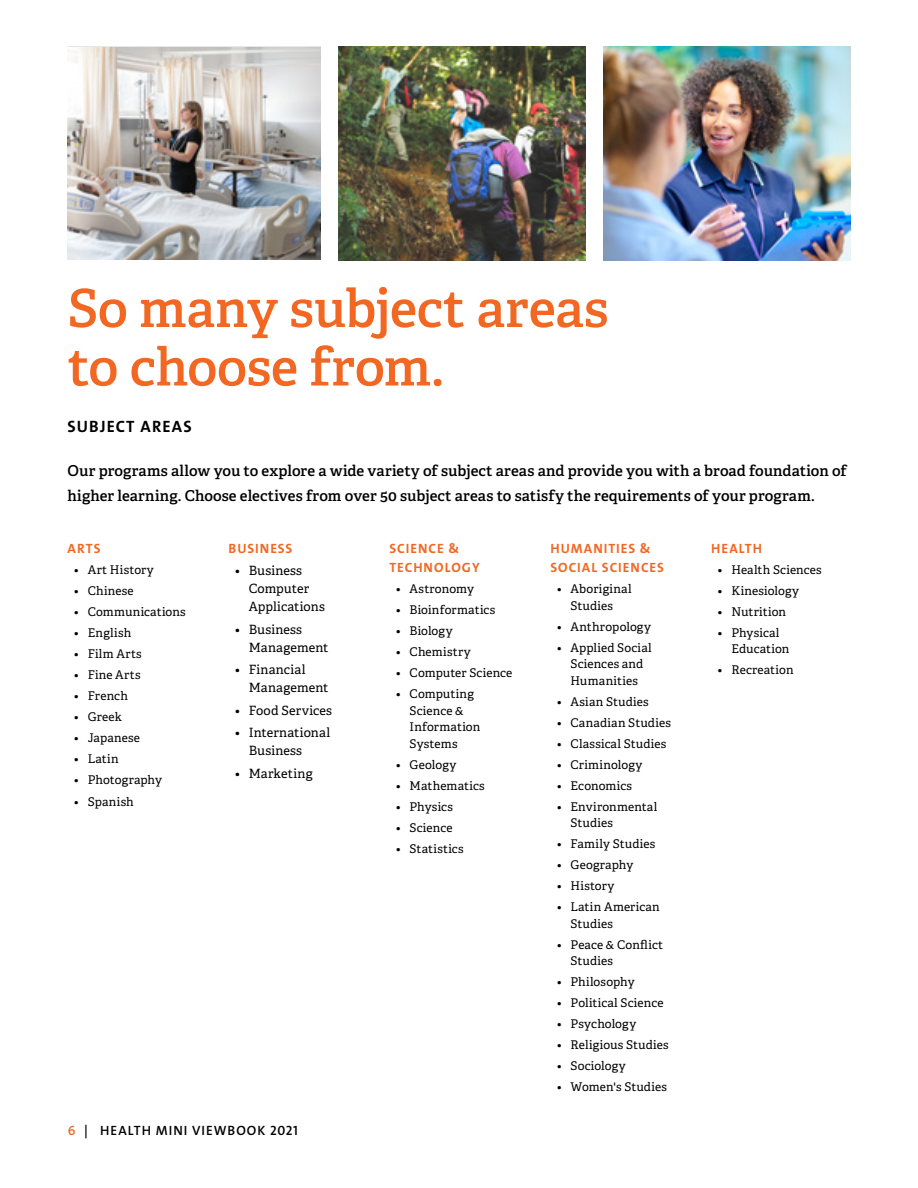
<style>
.page{position:relative;width:918px;height:1188px;background:#fff}
.page>*{position:absolute;margin:0;border:0;box-sizing:border-box;transform-origin:0 0}
.t1{font:600 52.5px/58.5px "Adelle";letter-spacing:-.01em;color:#f26722}
.t2{font:700 16.5px "The Sans Os F";letter-spacing:.07em;color:#000}
.t3{font:600 15px/25.5px "Adelle";letter-spacing:.005em;color:#000}
.t4{font:700 13.5px/19.5px "The Sans Os F";letter-spacing:.075em;color:#f26722}
.t5{font:600 13.5px "The Sans Os F";letter-spacing:.07em;color:#000}
.t6{font:12.75px/18px "Adelle";letter-spacing:.01em;color:#000}
.t7{font:12px/16.5px "Adelle";letter-spacing:.01em;color:#000}
.s1{color:#f26722}
</style>
<div class="page">
<img style="left:68px;top:47px;width:253px;height:212px">
<img style="left:339px;top:46px;width:247px;height:214px">
<img style="left:603px;top:46px;width:247px;height:214px">
<h1 class="t1" style="left:68px;top:280px;width:543px">So many subject areas to choose from.</h1>
<h2 class="t2" style="left:68px;top:416px;width:126px">SUBJECT AREAS</h2>
<p class="t3" style="left:68px;top:458px;width:781px">Our programs allow you to explore a wide variety of subject areas and provide you with a broad foundation of higher learning. Choose electives from over 50 subject areas to satisfy the requirements of your program.</p>
<p class="t4" style="left:68px;top:538px;width:34px">ARTS</p>
<p class="t7" style="left:74px;top:561px;width:81px">• Art History</p>
<p class="t7" style="left:74px;top:582px;width:61px">• Chinese</p>
<p class="t7" style="left:74px;top:603px;width:113px">• Communications</p>
<p class="t7" style="left:74px;top:624px;width:58px">• English</p>
<p class="t7" style="left:74px;top:645px;width:69px">• Film Arts</p>
<p class="t7" style="left:74px;top:666px;width:68px">• Fine Arts</p>
<p class="t7" style="left:74px;top:687px;width:55px">• French</p>
<p class="t7" style="left:74px;top:708px;width:49px">• Greek</p>
<p class="t7" style="left:74px;top:729px;width:67px">• Japanese</p>
<p class="t7" style="left:74px;top:750px;width:46px">• Latin</p>
<p class="t7" style="left:74px;top:771px;width:89px">• Photography</p>
<p class="t7" style="left:74px;top:794px;width:61px">• Spanish</p>
<p class="t4" style="left:389px;top:538px;width:92px">SCIENCE &amp;<br>TECHNOLOGY</p>
<p class="t7" style="left:396px;top:581px;width:79px">• Astronomy</p>
<p class="t7" style="left:396px;top:602px;width:101px">• Bioinformatics</p>
<p class="t7" style="left:396px;top:623px;width:58px">• Biology</p>
<p class="t7" style="left:396px;top:644px;width:76px">• Chemistry</p>
<p class="t7" style="left:396px;top:665px;width:118px">• Computer Science</p>
<p class="t7" style="left:410px;top:686px;width:72px;text-indent:-14px">• Computing<br>Science &amp;<br>Information<br>Systems</p>
<p class="t7" style="left:396px;top:756px;width:62px">• Geology</p>
<p class="t7" style="left:396px;top:777px;width:90px">• Mathematics</p>
<p class="t7" style="left:396px;top:798px;width:58px">• Physics</p>
<p class="t7" style="left:396px;top:819px;width:58px">• Science</p>
<p class="t7" style="left:396px;top:840px;width:69px">• Statistics</p>
<p class="t4" style="left:550px;top:538px;width:115px">HUMANITIES &amp;<br>SOCIAL SCIENCES</p>
<p class="t7" style="left:557px;top:581px;width:76px;text-align:center">• Aboriginal<br>Studies</p>
<p class="t7" style="left:557px;top:618px;width:96px">• Anthropology</p>
<p class="t7" style="left:557px;top:639px;width:96px;text-align:center">• Applied Social<br>Sciences and<br>Humanities</p>
<p class="t7" style="left:557px;top:693px;width:93px">• Asian Studies</p>
<p class="t7" style="left:557px;top:714px;width:115px">• Canadian Studies</p>
<p class="t7" style="left:557px;top:735px;width:111px">• Classical Studies</p>
<p class="t7" style="left:557px;top:756px;width:87px">• Criminology</p>
<p class="t7" style="left:557px;top:777px;width:77px">• Economics</p>
<p class="t7" style="left:571px;top:798px;width:88px;text-indent:-14px">• Environmental<br>Studies</p>
<p class="t7" style="left:557px;top:836px;width:100px">• Family Studies</p>
<p class="t7" style="left:557px;top:857px;width:78px">• Geography</p>
<p class="t7" style="left:557px;top:878px;width:59px">• History</p>
<p class="t7" style="left:571px;top:899px;width:91px;text-indent:-14px">• Latin American<br>Studies</p>
<p class="t7" style="left:571px;top:936px;width:94px;text-indent:-14px">• Peace &amp; Conflict<br>Studies</p>
<p class="t7" style="left:557px;top:974px;width:79px">• Philosophy</p>
<p class="t7" style="left:557px;top:995px;width:108px">• Political Science</p>
<p class="t7" style="left:557px;top:1016px;width:81px">• Psychology</p>
<p class="t7" style="left:557px;top:1037px;width:113px">• Religious Studies</p>
<p class="t7" style="left:557px;top:1058px;width:70px">• Sociology</p>
<p class="t7" style="left:557px;top:1079px;width:111px">• Women's Studies</p>
<p class="t4" style="left:229px;top:538px;width:65px">BUSINESS</p>
<p class="t6" style="left:249px;top:562px;width:78px;text-indent:-14px">• Business<br>Computer<br>Applications</p>
<p class="t6" style="left:249px;top:620px;width:81px;text-indent:-14px">• Business<br>Management</p>
<p class="t6" style="left:249px;top:661px;width:81px;text-indent:-14px">• Financial<br>Management</p>
<p class="t6" style="left:235px;top:701px;width:99px">• Food Services</p>
<p class="t6" style="left:249px;top:724px;width:83px;text-indent:-14px">• International<br>Business</p>
<p class="t6" style="left:235px;top:764px;width:79px">• Marketing</p>
<p class="t4" style="left:711px;top:538px;width:52px">HEALTH</p>
<p class="t7" style="left:718px;top:561px;width:105px">• Health Sciences</p>
<p class="t7" style="left:718px;top:582px;width:83px">• Kinesiology</p>
<p class="t7" style="left:718px;top:603px;width:70px">• Nutrition</p>
<p class="t7" style="left:731px;top:624px;width:59px;text-indent:-14px">• Physical<br>Education</p>
<p class="t7" style="left:718px;top:662px;width:77px">• Recreation</p>
<p class="t5" style="left:68px;top:1121px;width:232px"><span class="s1">6</span> | HEALTH MINI VIEWBOOK 2021</p>
</div>
